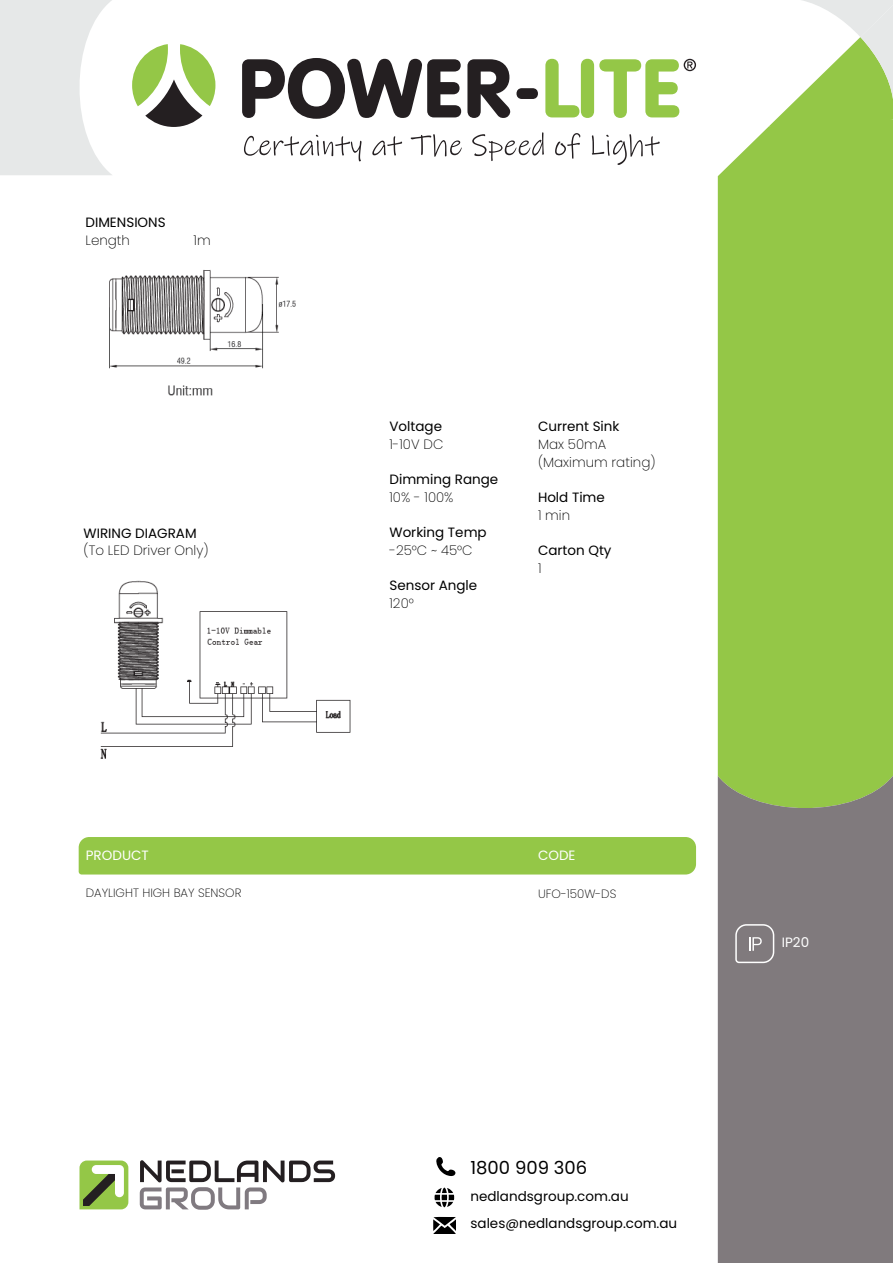
<style>
.page{position:relative;width:893px;height:1263px;background:#fff}
.page>*{position:absolute;margin:0;border:0;box-sizing:border-box;transform-origin:0 0}
.t1{font:18px "Poppins";color:#000}
.t2{font:13.5px/27.5px "Poppins";color:#000}
.t3{font:200 13.5px "Poppins";color:#000}
.t4{font:13.5px "Poppins";color:#fff}
.t5{font:200 12px "Poppins";color:#000}
</style>
<div class="page">
<svg style="left:132px;top:44px;width:83px;height:83px"></svg>
<svg style="left:242px;top:58px;width:219px;height:61px"></svg>
<svg style="left:467px;top:59px;width:43px;height:59px"></svg>
<div style="left:516px;top:88px;width:22px;height:11px;background:#241f21;border-radius:5px"></div>
<svg style="left:545px;top:59px;width:34px;height:58px"></svg>
<div style="left:581px;top:59px;width:13px;height:59px;background:#94c747;border-radius:7px"></div>
<svg style="left:599px;top:59px;width:97px;height:59px"></svg>
<svg style="left:244px;top:135px;width:117px;height:26px"></svg>
<svg style="left:372px;top:136px;width:30px;height:20px"></svg>
<svg style="left:411px;top:134px;width:51px;height:23px"></svg>
<svg style="left:472px;top:132px;width:72px;height:29px"></svg>
<svg style="left:555px;top:133px;width:25px;height:26px"></svg>
<svg style="left:592px;top:134px;width:68px;height:31px"></svg>
<svg style="left:79px;top:1160px;width:49px;height:49px"></svg>
<svg style="left:140px;top:1160px;width:195px;height:50px"></svg>
<div style="left:718px;top:127px;width:175px;height:649px;background:#94c747"></div>
<div style="left:718px;top:776px;width:175px;height:487px;background:#807a7d"></div>
<svg style="left:768px;top:0;width:125px;height:127px"></svg>
<svg style="left:0;top:0;width:112px;height:175px"></svg>
<svg style="left:434px;top:1187px;width:21px;height:21px"></svg>
<svg style="left:436px;top:1157px;width:19px;height:19px"></svg>
<svg style="left:433px;top:1217px;width:22px;height:17px"></svg>
<div style="left:79px;top:837px;width:617px;height:37px;background:#94c747"></div>
<svg style="left:735px;top:923px;width:40px;height:41px;background:#959092"></svg>
<img style="left:109px;top:270px;width:187px;height:126px">
<img style="left:100px;top:580px;width:251px;height:179px">
<p class="t2" style="left:86px;top:209px;width:82px">DIMENSIONS</p>
<p class="t3" style="left:86px;top:232px;width:46px">Length</p>
<p class="t3" style="left:194px;top:232px;width:19px">1m</p>
<p class="t2" style="left:84px;top:519px;width:115px">WIRING DIAGRAM</p>
<p class="t3" style="left:84px;top:543px;width:127px">(To LED Driver Only)</p>
<p class="t2" style="left:389px;top:413px;width:54px">Voltage</p>
<p class="t3" style="left:389px;top:436px;width:55px">1-10V DC</p>
<p class="t2" style="left:389px;top:466px;width:110px">Dimming Range</p>
<p class="t3" style="left:389px;top:489px;width:66px">10% - 100%</p>
<p class="t2" style="left:389px;top:519px;width:99px">Working Temp</p>
<p class="t3" style="left:389px;top:542px;width:85px">-25°C ~ 45°C</p>
<p class="t2" style="left:389px;top:572px;width:89px">Sensor Angle</p>
<p class="t3" style="left:389px;top:596px;width:26px">120°</p>
<p class="t2" style="left:538px;top:413px;width:83px">Current Sink</p>
<p class="t3" style="left:538px;top:436px;width:70px">Max 50mA</p>
<p class="t3" style="left:538px;top:454px;width:119px">(Maximum rating)</p>
<p class="t2" style="left:538px;top:484px;width:68px">Hold Time</p>
<p class="t3" style="left:538px;top:507px;width:34px">1 min</p>
<p class="t2" style="left:538px;top:537px;width:75px">Carton Qty</p>
<p class="t3" style="left:538px;top:560px;width:5px">1</p>
<p class="t4" style="left:86px;top:847px;width:65px">PRODUCT</p>
<p class="t4" style="left:538px;top:847px;width:39px">CODE</p>
<p class="t5" style="left:86px;top:886px;width:157px">DAYLIGHT HIGH BAY SENSOR</p>
<p class="t5" style="left:538px;top:887px;width:80px">UFO-150W-DS</p>
<h1 class="t1" style="left:470px;top:1157px;width:118px">1800 909 306</h1>
<p class="t2" style="left:470px;top:1182px;width:208px">nedlandsgroup.com.au sales@nedlandsgroup.com.au</p>
<p class="t4" style="left:782px;top:935px;width:29px">IP20</p>
</div>
